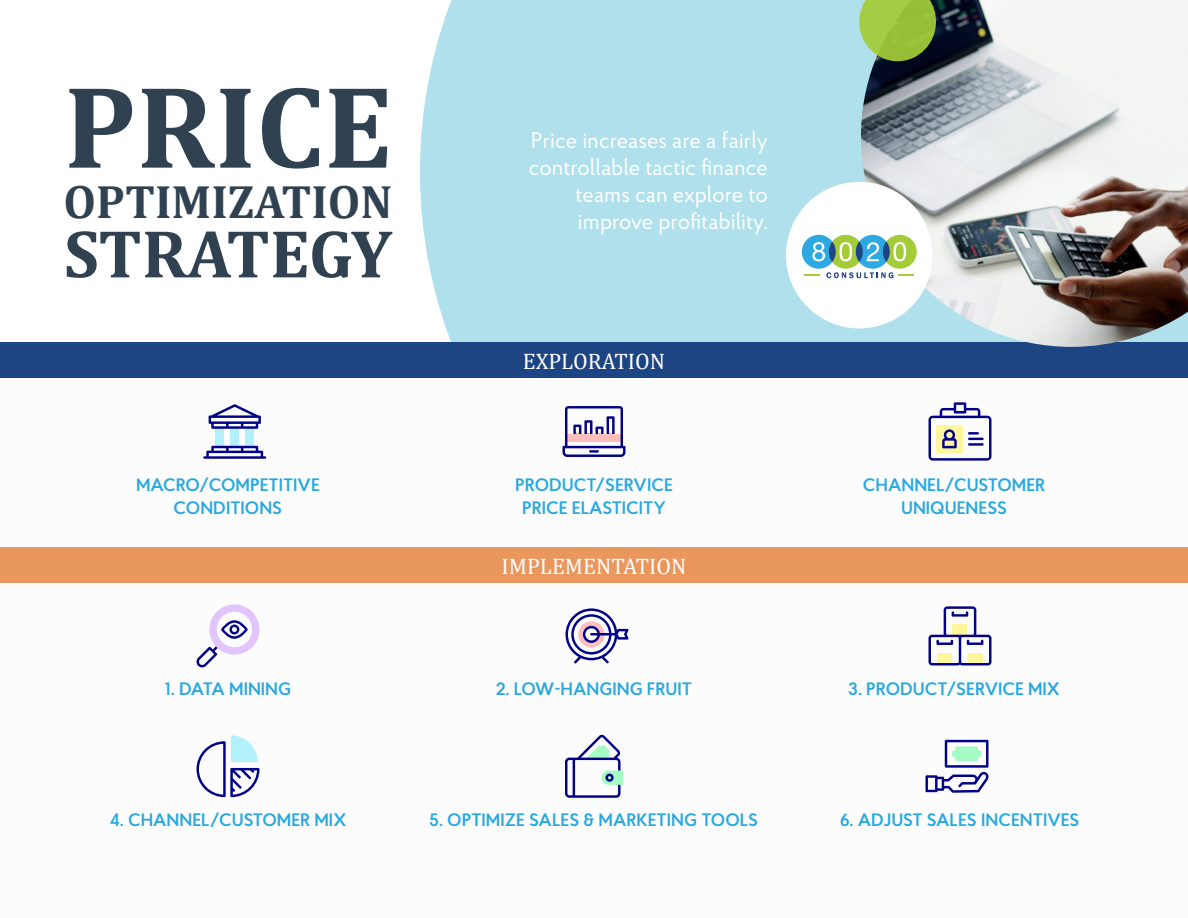
<style>
.page{position:relative;width:1188px;height:918px;background:#fff}
.page>*{position:absolute;margin:0;border:0;box-sizing:border-box;transform-origin:0 0}
.Service_Title{font:700 118.2px "Cambria";color:#304252}
.Service_Title-2{font:700 68.4px "Cambria";letter-spacing:-.01em;color:#304252}
.Service_Title-3{font:700 47.1px "Cambria";color:#304252}
.t1{font:22.5px/27px "Proba Pro";color:#fff;text-align:right}
.Service_Title-4{font:22.5px "Cambria";color:#fff}
.Service_Title-5{font:600 18px "Proba Pro";color:#27a8e0}
</style>
<div class="page">
<div style="left:420px;top:0;width:441px;height:342px;background:#b0e0eb"></div>
<div style="left:216px;top:428px;width:8px;height:19px;background:#b2f0fb"></div>
<div style="left:231px;top:428px;width:8px;height:19px;background:#b2f0fb"></div>
<div style="left:245px;top:428px;width:9px;height:19px;background:#b2f0fb"></div>
<svg style="left:209px;top:404px;width:52px;height:25px"></svg>
<svg style="left:203px;top:446px;width:63px;height:13px"></svg>
<svg style="left:562px;top:406px;width:63px;height:51px"></svg>
<svg style="left:928px;top:402px;width:63px;height:59px"></svg>
<hr style="left:968px;top:443px;width:16px;height:3px;background:#020288">
<div style="left:0;top:342px;width:1188px;height:36px;background:#1e4583"></div>
<img style="left:861px;top:0;width:327px;height:347px">
<svg style="left:196px;top:604px;width:63px;height:63px"></svg>
<svg style="left:566px;top:608px;width:62px;height:55px"></svg>
<svg style="left:197px;top:735px;width:62px;height:62px"></svg>
<div style="left:0;top:547px;width:1188px;height:36px;background:#ea975e"></div>
<svg style="left:928px;top:606px;width:63px;height:59px"></svg>
<svg style="left:565px;top:735px;width:58px;height:63px"></svg>
<svg style="left:926px;top:740px;width:62px;height:53px"></svg>
<div style="left:786px;top:182px;width:147px;height:146px;background:#fff;border-radius:50%"></div>
<svg style="left:899px;top:275px;width:15px;height:1px"></svg>
<svg style="left:804px;top:275px;width:16px;height:1px"></svg>
<svg style="left:826px;top:272px;width:67px;height:6px"></svg>
<div style="left:802px;top:235px;width:34px;height:34px;background:#2da9e1;border-radius:50%"></div>
<div style="left:829px;top:235px;width:34px;height:34px;background:#a4cc39;border-radius:50%"></div>
<div style="left:883px;top:235px;width:34px;height:34px;background:#a4cc39;border-radius:50%"></div>
<div style="left:856px;top:235px;width:34px;height:34px;background:#2da9e1;border-radius:50%"></div>
<svg style="left:829px;top:242px;width:7px;height:20px"></svg>
<svg style="left:856px;top:242px;width:7px;height:20px"></svg>
<div style="left:883px;top:242px;width:7px;height:20px;background:#1e4583;border-radius:50%"></div>
<svg style="left:894px;top:242px;width:12px;height:19px"></svg>
<svg style="left:867px;top:242px;width:12px;height:19px"></svg>
<svg style="left:839px;top:242px;width:13px;height:19px"></svg>
<svg style="left:812px;top:242px;width:13px;height:19px"></svg>
<svg style="left:859px;top:0;width:77px;height:61px;background:#91b647"></svg>
<p class="Service_Title" style="left:64px;top:44px;width:330px">PRICE</p>
<p class="Service_Title-3" style="left:64px;top:168px;width:330px">OPTIMIZATION</p>
<p class="Service_Title-2" style="left:64px;top:206px;width:330px">STRATEGY</p>
<p class="Service_Title-5" style="left:136px;top:473px;width:185px">MACRO/COMPETITIVE</p>
<p class="Service_Title-5" style="left:174px;top:496px;width:110px">CONDITIONS</p>
<p class="t1" style="left:529px;top:126px;width:241px">Price increases are a fairly controllable tactic finance teams can explore to improve profitability.</p>
<p class="Service_Title-4" style="left:523px;top:348px;width:144px">EXPLORATION</p>
<p class="Service_Title-5" style="left:515px;top:473px;width:159px">PRODUCT/SERVICE</p>
<p class="Service_Title-5" style="left:522px;top:496px;width:145px">PRICE ELASTICITY</p>
<p class="Service_Title-4" style="left:502px;top:553px;width:186px">IMPLEMENTATION</p>
<p class="Service_Title-5" style="left:863px;top:473px;width:184px">CHANNEL/CUSTOMER</p>
<p class="Service_Title-5" style="left:901px;top:496px;width:108px">UNIQUENESS</p>
<p class="Service_Title-5" style="left:165px;top:677px;width:128px">1. DATA MINING</p>
<p class="Service_Title-5" style="left:496px;top:677px;width:197px">2. LOW-HANGING FRUIT</p>
<p class="Service_Title-5" style="left:848px;top:677px;width:213px">3. PRODUCT/SERVICE MIX</p>
<p class="Service_Title-5" style="left:110px;top:808px;width:238px">4. CHANNEL/CUSTOMER MIX</p>
<p class="Service_Title-5" style="left:430px;top:808px;width:330px">5. OPTIMIZE SALES &amp; MARKETING TOOLS</p>
<p class="Service_Title-5" style="left:840px;top:808px;width:241px">6. ADJUST SALES INCENTIVES</p>
</div>
